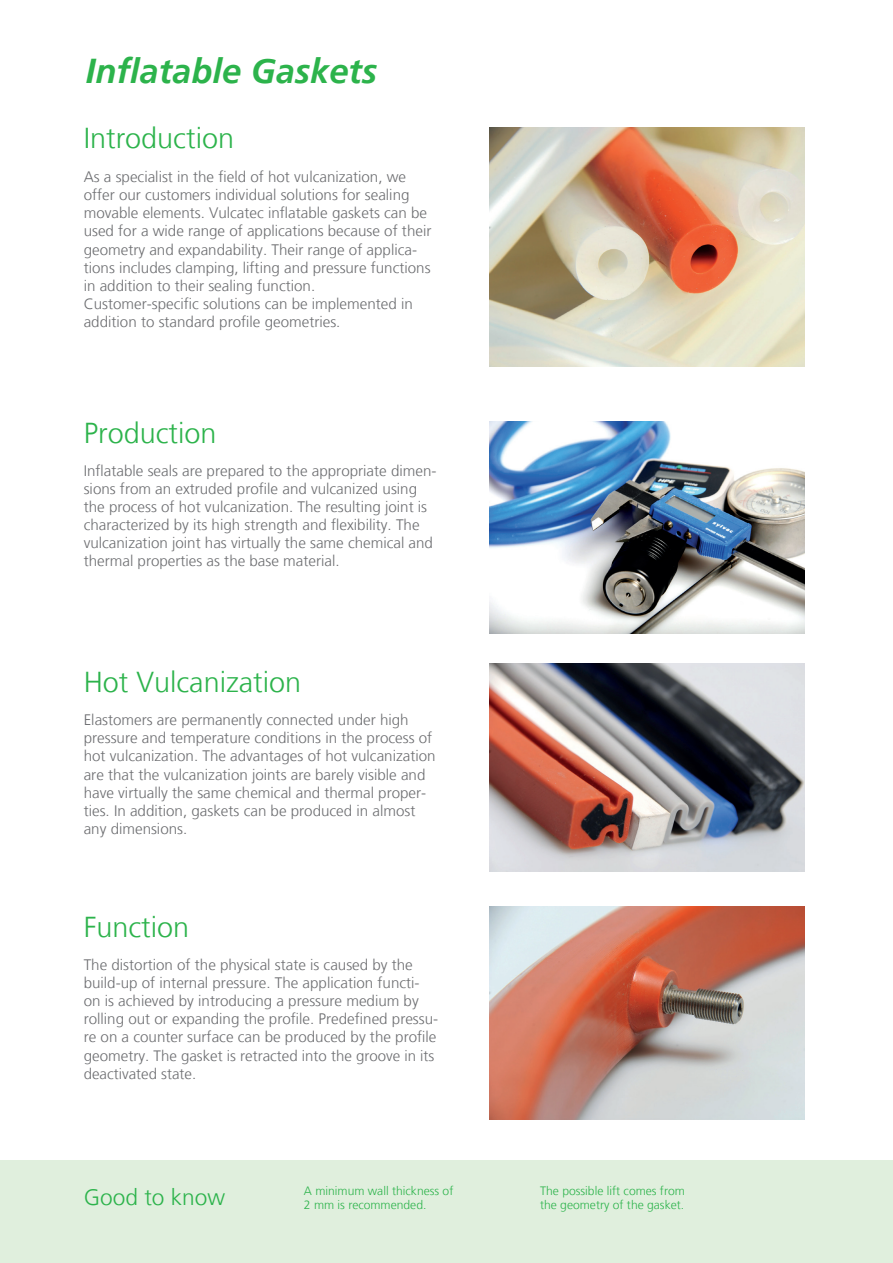
<style>
.page{position:relative;width:893px;height:1263px;background:#fff}
.page>*{position:absolute;margin:0;border:0;box-sizing:border-box;transform-origin:0 0}
.t1{font:italic 700 34.5px "Frutiger LT";color:#2cb34b}
.t2{font:300 28.8px "Frutiger LT";color:#2cb34b}
.t3{font:300 22.65px "Frutiger LT";color:#2cb34b}
.t4{font:300 15.15px/18.1px "Frutiger LT";color:#6c6d70}
.t5{font:300 15px/18px "Frutiger LT";color:#6c6d70}
.t6{font:300 12.15px/14.5px "Frutiger LT";color:#2cb34b}
.s1{font-size:15.15px}
</style>
<div class="page">
<div style="left:0;top:1161px;width:893px;height:102px;background:#e0efdd"></div>
<img style="left:490px;top:128px;width:314px;height:238px">
<img style="left:490px;top:421px;width:314px;height:213px">
<img style="left:490px;top:663px;width:314px;height:208px">
<img style="left:490px;top:906px;width:314px;height:213px">
<h1 class="t1" style="left:86px;top:51px;width:293px">Inflatable Gaskets</h1>
<h2 class="t2" style="left:84px;top:122px;width:152px">Introduction</h2>
<p class="t4" style="left:84px;top:168px;width:349px">As a specialist in the field of hot vulcanization, we offer our customers individual solutions for sealing movable elements. Vulcatec inflatable gaskets can be used for a wide range of applications because of their geometry and expandability. Their range of applica&shy;tions includes clamping, lifting and pressure functions in addition to their sealing function.<br>Customer-specific solutions can be implemented in addition to standard profile geometries.</p>
<h2 class="t2" style="left:84px;top:417px;width:134px">Production</h2>
<p class="t4" style="left:84px;top:461px;width:354px">Inflatable seals are prepared to the appropriate dimen&shy;sions from an extruded profile and vulcanized using the process of hot vulcanization. The resulting joint is characterized by its high strength and flexibility. The vulcanization joint has virtually the same chemical and thermal properties as the base material.</p>
<h2 class="t2" style="left:84px;top:666px;width:219px">Hot Vulcanization</h2>
<p class="t4" style="left:84px;top:711px;width:353px">Elastomers are permanently connected under high pressure and temperature conditions in the process of hot vulcanization. The advantages of hot vulcanization are that the vulcanization joints are barely visible and have virtually the same chemical and thermal proper&shy;ties. In addition, gaskets can be produced in almost any dimensions.</p>
<h2 class="t2" style="left:84px;top:911px;width:107px">Function</h2>
<p class="t4" style="left:84px;top:955px;width:356px">The distortion of the physical state is caused by the build-up of internal pressure. The application functi&shy;on is achieved by introducing a pressure medium by rolling out or expanding the profile. Predefined pressu&shy;re on a counter surface can be produced by the profile</p>
<p class="t5" style="left:84px;top:1047px;width:352px"><span class="s1">geometry.</span> The gasket is retracted into the groove in its deactivated state.</p>
<h3 class="t3" style="left:84px;top:1184px;width:143px">Good to know</h3>
<p class="t6" style="left:304px;top:1183px;width:151px">A minimum wall thickness of<br>2 mm is recommended.</p>
<p class="t6" style="left:540px;top:1183px;width:146px">The possible lift comes from the geometry of the gasket.</p>
</div>
